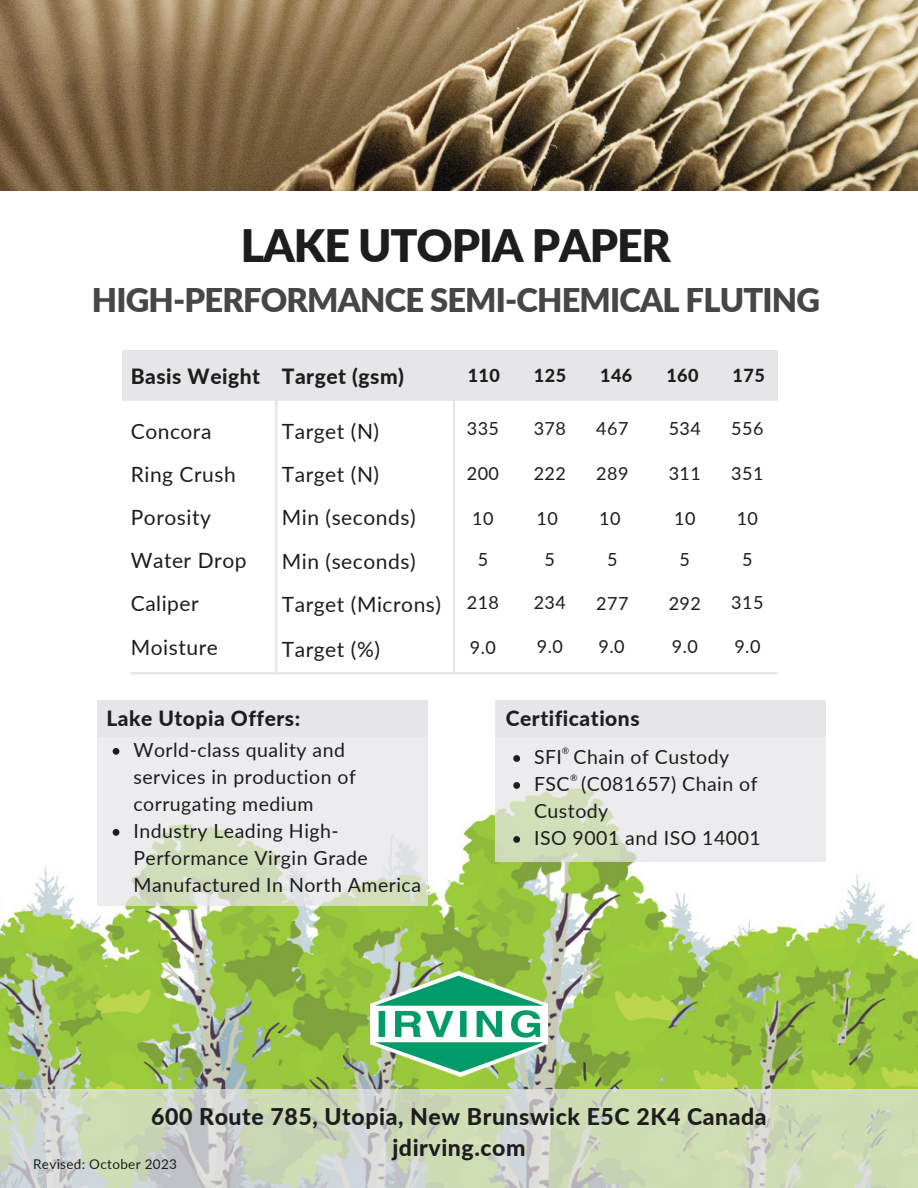
<style>
.page{position:relative;width:918px;height:1188px;background:#fff}
.page>*{position:absolute;margin:0;border:0;box-sizing:border-box;transform-origin:0 0}
.t1{font:900 44.7px "Lato";letter-spacing:-.025em;color:#1d1d1d}
.t2{font:900 32.7px "Lato";letter-spacing:-.025em;color:#454646}
.t3{font:800 23.1px "Lato";letter-spacing:.025em;color:#1d1d1d}
.t4{font:21px "Lato";letter-spacing:.025em;color:#1d1d1d}
.t5{font:800 21px "Lato";letter-spacing:.025em;color:#1d1d1d}
.t6{font:19.5px/27px "Lato";letter-spacing:.025em;color:#1d1d1d}
.t7{font:18px "Lato";letter-spacing:.025em;color:#1d1d1d}
.t8{font:800 18px "Lato";letter-spacing:.025em;color:#1d1d1d}
.t9{font:13.5px "Lato";letter-spacing:.025em;color:#1d1d1d}
.t10{font:9px "Lato";color:#1d1d1d}
</style>
<div class="page">
<img style="left:0;top:672px;width:918px;height:418px">
<div style="left:98px;top:700px;width:330px;height:37px;background:#e6e6e8"></div>
<div style="left:496px;top:700px;width:330px;height:37px;background:#e6e6e8"></div>
<svg style="left:98px;top:737px;width:330px;height:169px;background:#e5e8e2"></svg>
<img style="left:371px;top:972px;width:176px;height:104px">
<div style="left:122px;top:351px;width:655px;height:50px;background:#e6e6e8"></div>
<hr style="left:131px;top:672px;width:646px;height:2px;background:#e6e6e8">
<hr style="left:275px;top:365px;width:2px;height:309px;background:#e6e6e8">
<hr style="left:453px;top:370px;width:2px;height:303px;background:#e6e6e8">
<img style="left:0;top:0;width:918px;height:191px">
<svg style="left:113px;top:748px;width:6px;height:7px"></svg>
<svg style="left:113px;top:829px;width:6px;height:7px"></svg>
<svg style="left:0;top:1090px;width:918px;height:98px;background:#cdd7bd"></svg>
<svg style="left:496px;top:737px;width:330px;height:124px;background:#e7e9e4"></svg>
<svg style="left:513px;top:755px;width:7px;height:7px"></svg>
<svg style="left:513px;top:782px;width:7px;height:7px"></svg>
<svg style="left:513px;top:836px;width:7px;height:7px"></svg>
<p class="t1" style="left:241px;top:217px;width:431px">LAKE UTOPIA PAPER</p>
<p class="t2" style="left:92px;top:280px;width:730px">HIGH-PERFORMANCE SEMI-CHEMICAL FLUTING</p>
<p class="t5" style="left:282px;top:364px;width:124px">Target (gsm)</p>
<p class="t4" style="left:282px;top:418px;width:99px">Target (N)</p>
<p class="t4" style="left:282px;top:461px;width:99px">Target (N)</p>
<p class="t4" style="left:282px;top:504px;width:135px">Min (seconds)</p>
<p class="t4" style="left:282px;top:548px;width:135px">Min (seconds)</p>
<p class="t5" style="left:131px;top:364px;width:131px">Basis Weight</p>
<p class="t4" style="left:131px;top:418px;width:82px">Concora</p>
<p class="t7" style="left:467px;top:417px;width:34px">335</p>
<p class="t4" style="left:131px;top:461px;width:107px">Ring Crush</p>
<p class="t4" style="left:131px;top:504px;width:82px">Porosity</p>
<p class="t4" style="left:131px;top:547px;width:117px">Water Drop</p>
<p class="t4" style="left:131px;top:591px;width:70px">Caliper</p>
<p class="t4" style="left:131px;top:634px;width:89px">Moisture</p>
<p class="t8" style="left:468px;top:364px;width:34px">110</p>
<p class="t8" style="left:534px;top:364px;width:34px">125</p>
<p class="t8" style="left:600px;top:364px;width:34px">146</p>
<p class="t8" style="left:666px;top:364px;width:34px">160</p>
<p class="t8" style="left:733px;top:364px;width:34px">175</p>
<p class="t7" style="left:534px;top:417px;width:34px">378</p>
<p class="t7" style="left:534px;top:462px;width:34px">222</p>
<p class="t7" style="left:537px;top:507px;width:23px">10</p>
<p class="t7" style="left:545px;top:549px;width:12px">5</p>
<p class="t7" style="left:534px;top:592px;width:34px">234</p>
<p class="t7" style="left:537px;top:635px;width:28px">9.0</p>
<p class="t7" style="left:669px;top:417px;width:34px">534</p>
<p class="t7" style="left:669px;top:462px;width:34px">311</p>
<p class="t7" style="left:674px;top:508px;width:23px">10</p>
<p class="t7" style="left:680px;top:549px;width:12px">5</p>
<p class="t7" style="left:669px;top:592px;width:34px">292</p>
<p class="t7" style="left:672px;top:635px;width:28px">9.0</p>
<p class="t7" style="left:596px;top:417px;width:34px">467</p>
<p class="t7" style="left:596px;top:462px;width:34px">289</p>
<p class="t7" style="left:599px;top:507px;width:23px">10</p>
<p class="t7" style="left:607px;top:549px;width:12px">5</p>
<p class="t7" style="left:596px;top:592px;width:34px">277</p>
<p class="t7" style="left:599px;top:635px;width:28px">9.0</p>
<p class="t7" style="left:731px;top:417px;width:34px">556</p>
<p class="t7" style="left:731px;top:462px;width:34px">351</p>
<p class="t7" style="left:737px;top:508px;width:23px">10</p>
<p class="t7" style="left:742px;top:549px;width:12px">5</p>
<p class="t7" style="left:731px;top:592px;width:34px">315</p>
<p class="t7" style="left:734px;top:635px;width:28px">9.0</p>
<p class="t7" style="left:467px;top:462px;width:34px">200</p>
<p class="t7" style="left:472px;top:507px;width:23px">10</p>
<p class="t7" style="left:478px;top:549px;width:12px">5</p>
<p class="t7" style="left:467px;top:592px;width:34px">218</p>
<p class="t7" style="left:470px;top:636px;width:28px">9.0</p>
<p class="t4" style="left:282px;top:591px;width:161px">Target (Microns)</p>
<p class="t4" style="left:282px;top:636px;width:100px">Target (%)</p>
<p class="t5" style="left:106px;top:706px;width:195px">Lake Utopia Offers:</p>
<p class="t5" style="left:506px;top:706px;width:135px">Certifications</p>
<p class="t6" style="left:133px;top:736px;width:224px">World-class quality and services in production of corrugating medium</p>
<p class="t6" style="left:133px;top:817px;width:289px">Industry Leading High-<br>Performance Virgin Grade<br>Manufactured In North America</p>
<p class="t10" style="left:562px;top:745px;width:9px">®</p>
<p class="t6" style="left:534px;top:743px;width:197px">SFI Chain of Custody</p>
<p class="t6" style="left:534px;top:770px;width:225px">FSC (C081657) Chain of<br>Custody</p>
<p class="t6" style="left:534px;top:824px;width:228px">ISO 9001 and ISO 14001</p>
<p class="t10" style="left:570px;top:772px;width:9px">®</p>
<p class="t3" style="left:151px;top:1102px;width:617px">600 Route 785, Utopia, New Brunswick E5C 2K4 Canada</p>
<p class="t3" style="left:392px;top:1133px;width:135px">jdirving.com</p>
<p class="t9" style="left:33px;top:1156px;width:146px">Revised: October 2023</p>
</div>
